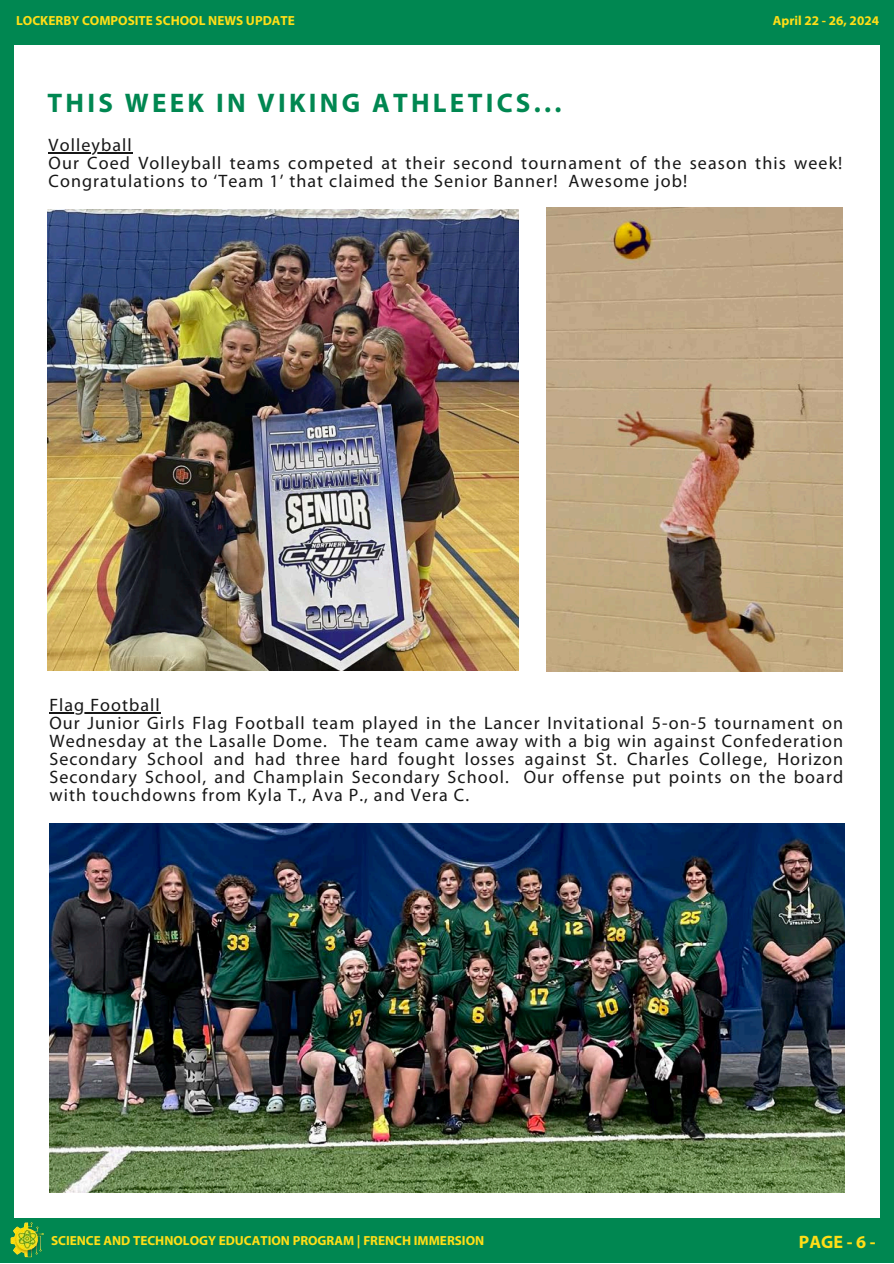
<style>
.page{position:relative;width:894px;height:1264px;background:#fff}
.page>*{position:absolute;margin:0;border:0;box-sizing:border-box;transform-origin:0 0}
.t1{font:700 27px "Myriad Pro";letter-spacing:.12em;color:#008751}
.t2{font:18px/18px "Myriad Pro";letter-spacing:.06em;color:#171717}
.t3{font:700 18px "Myriad Pro";color:#ffde17}
.t4{font:700 13.2px "Myriad Pro";color:#ffde17}
</style>
<div class="page">
<div style="left:0;top:4px;width:13px;height:1231px;background:#008751"></div>
<div style="left:879px;top:19px;width:14px;height:1231px;background:#008751"></div>
<div style="left:0;top:0;width:893px;height:44px;background:#008751"></div>
<div style="left:0;top:1218px;width:893px;height:44px;background:#008751"></div>
<img style="left:0;top:1207px;width:68px;height:56px">
<img style="left:48px;top:209px;width:470px;height:462px">
<img style="left:546px;top:208px;width:296px;height:463px">
<hr style="left:49px;top:152px;width:84px;height:2px;background:#171717">
<img style="left:49px;top:823px;width:795px;height:369px">
<hr style="left:49px;top:712px;width:112px;height:1px;background:#171717">
<p class="t4" style="left:16px;top:15px;width:280px">LOCKERBY COMPOSITE SCHOOL NEWS UPDATE</p>
<p class="t4" style="left:772px;top:15px;width:107px">April 22 - 26, 2024</p>
<h3 class="t1" style="left:48px;top:92px;width:515px">THIS WEEK IN VIKING ATHLETICS...</h3>
<p class="t2" style="left:49px;top:138px;width:795px">Volleyball<br>Our Coed Volleyball teams competed at their second tournament of the season this week!<br>Congratulations to ‘Team 1’ that claimed the Senior Banner! Awesome job!</p>
<h4 class="t2" style="left:49px;top:697px;width:795px">Flag Football<br>Our Junior Girls Flag Football team played in the Lancer Invitational 5-on-5 tournament on Wednesday at the Lasalle Dome. The team came away with a big win against Confederation Secondary School and had three hard fought losses against St. Charles College, Horizon Secondary School, and Champlain Secondary School. Our offense put points on the board with touchdowns from Kyla T., Ava P., and Vera C.</h4>
<p class="t4" style="left:51px;top:1234px;width:434px">SCIENCE AND TECHNOLOGY EDUCATION PROGRAM | FRENCH IMMERSION</p>
<h3 class="t3" style="left:798px;top:1233px;width:78px">PAGE - 6 -</h3>
</div>
